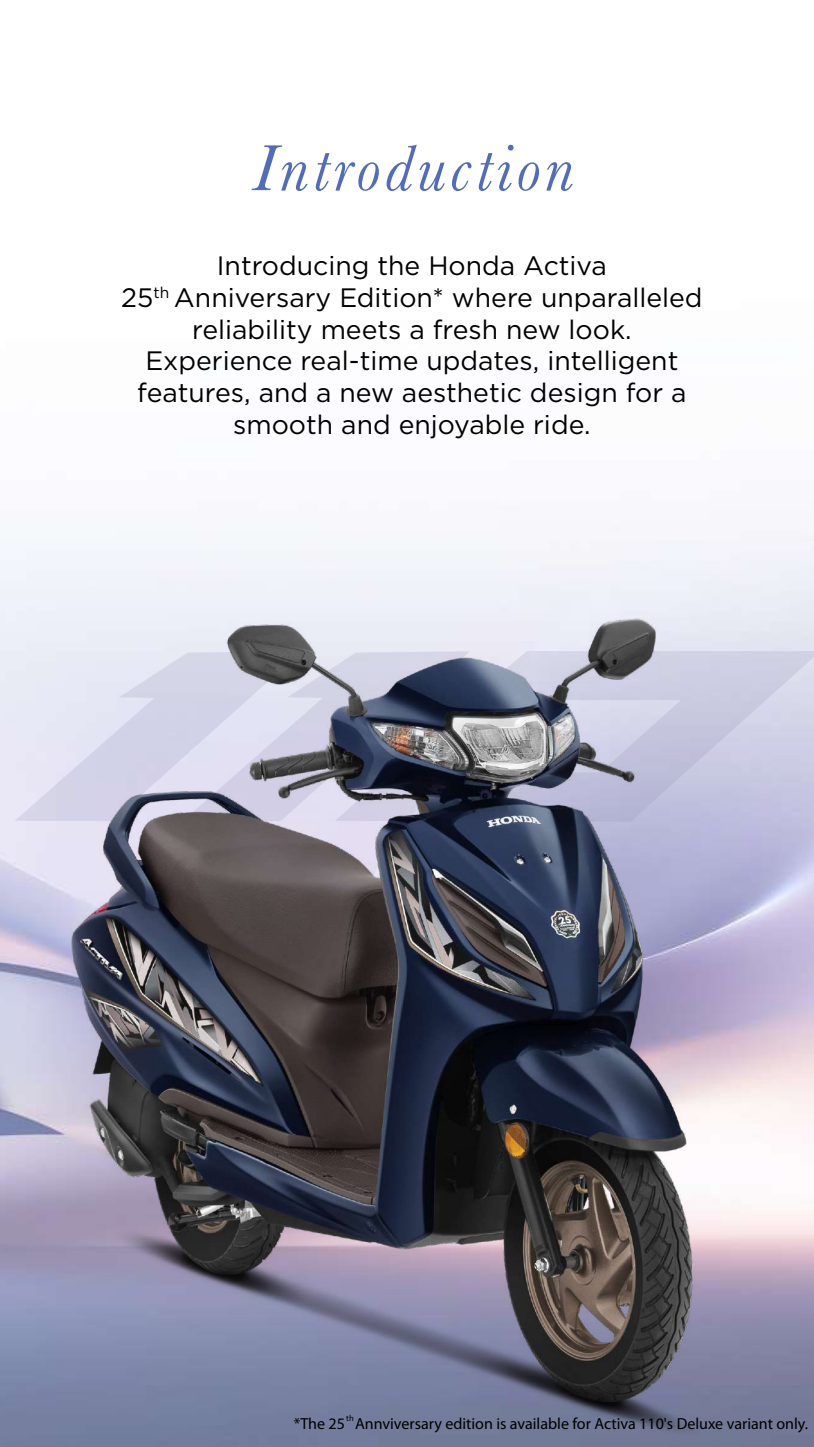
<style>
.page{position:relative;width:814px;height:1447px;background:#fff}
.page>*{position:absolute;margin:0;border:0;box-sizing:border-box;transform-origin:0 0}
.t1{font:italic 67.5px "Baskerville";letter-spacing:.06em;color:#536cb7}
.t2{font:26.62px/31.9px "Gotham";color:#000;text-align:center}
.t3{font:16px "Myriad Pro";color:#000}
.t4{font:8.62px "Myriad Pro";color:#000}
</style>
<div class="page">
<img style="left:0;top:555px;width:814px;height:891px">
<h1 class="t1" style="left:253px;top:123px;width:323px">Introduction</h1>
<p class="t2" style="left:121px;top:249px;width:583px">Introducing the Honda Activa<br>25<sup>th</sup> Anniversary Edition* where unparalleled reliability meets a fresh new look.<br>Experience real-time updates, intelligent features, and a new aesthetic design for a smooth and enjoyable ride.</p>
<p class="t4" style="left:346px;top:1412px;width:9px">th</p>
<p class="t3" style="left:294px;top:1413px;width:516px">*The 25 Annviversary edition is available for Activa 110's Deluxe variant only.</p>
</div>
